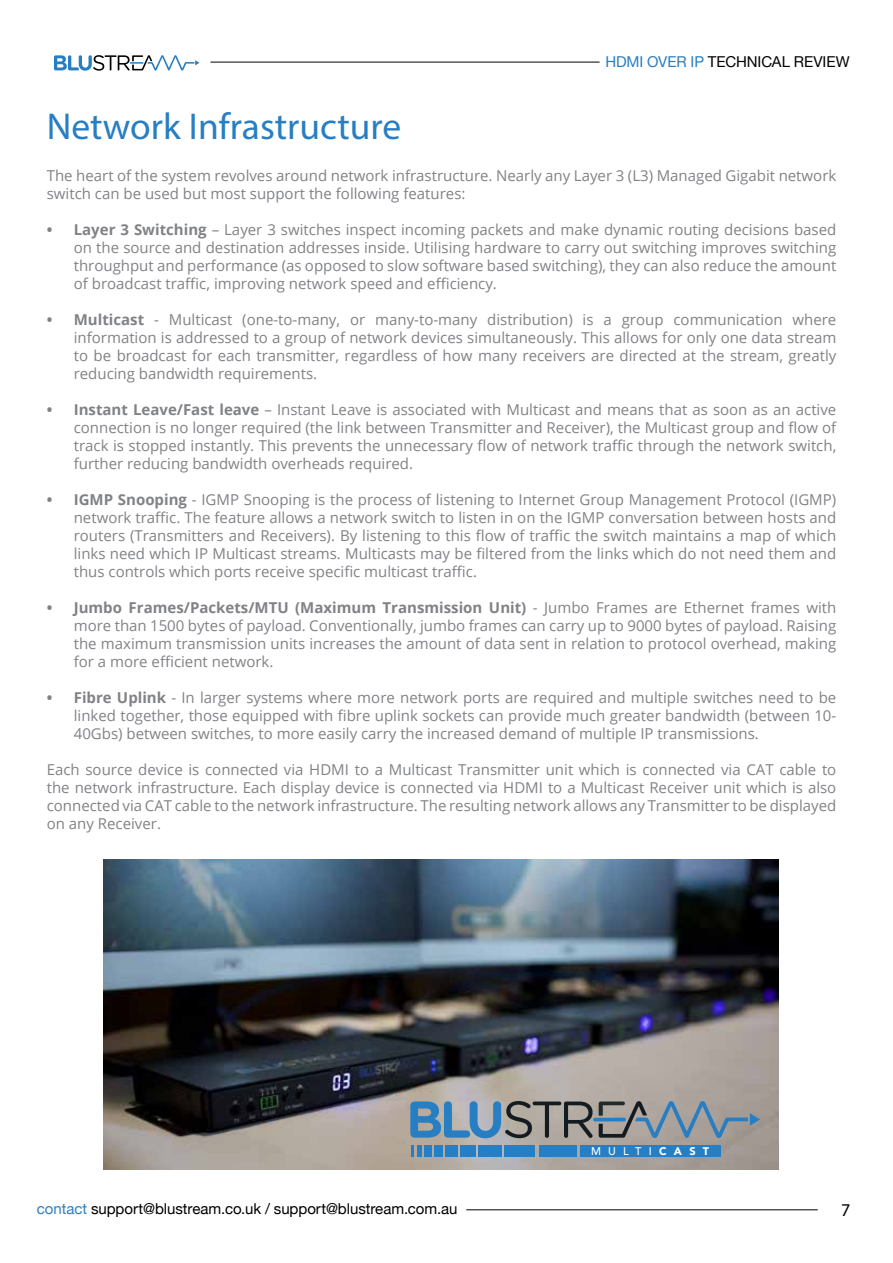
<style>
.page{position:relative;width:893px;height:1263px;background:#fff}
.page>*{position:absolute;margin:0;border:0;box-sizing:border-box;transform-origin:0 0}
.t1{font:37.5px "Myriad Pro";color:#277ec2}
.t2{font:18px "Myriad Pro";color:#000}
.t3{font:15px/18px "Open Sans";color:#808285;text-align:justify}
.t4{font:15px "Helvetica Neue";letter-spacing:-.005em;color:#000101}
.t5{font:500 10.95px "Avenir";letter-spacing:.66em;color:#fff}
.s1{color:#277ec2}
.s2{font-weight:700}
.s3{color:#2f7ec2}
.s4{font-weight:900}
</style>
<div class="page">
<hr style="left:466px;top:1209px;width:352px;height:1px;background:#000">
<hr style="left:210px;top:62px;width:390px;height:1px;background:#000">
<svg style="left:54px;top:55px;width:145px;height:16px"></svg>
<img style="left:103px;top:859px;width:675px;height:310px">
<svg style="left:410px;top:1101px;width:350px;height:37px;background:#808f99"></svg>
<div style="left:580px;top:1145px;width:141px;height:12px;background:#277ec2"></div>
<div style="left:504px;top:1145px;width:31px;height:12px;background:#277ec2"></div>
<div style="left:539px;top:1145px;width:38px;height:12px;background:#277ec2"></div>
<div style="left:478px;top:1145px;width:23px;height:12px;background:#277ec2"></div>
<div style="left:461px;top:1145px;width:15px;height:12px;background:#277ec2"></div>
<div style="left:446px;top:1145px;width:12px;height:12px;background:#277ec2"></div>
<div style="left:434px;top:1145px;width:9px;height:12px;background:#277ec2"></div>
<div style="left:425px;top:1145px;width:7px;height:12px;background:#277ec2"></div>
<div style="left:417px;top:1145px;width:5px;height:12px;background:#277ec2"></div>
<svg style="left:411px;top:1145px;width:3px;height:12px"></svg>
<p class="t4" style="left:605px;top:50px;width:246px"><span class="s1">HDMI OVER IP</span> TECHNICAL REVIEW</p>
<h1 class="t1" style="left:47px;top:103px;width:356px">Network Infrastructure</h1>
<p class="t3" style="left:47px;top:167px;width:791px">The heart of the system revolves around network infrastructure. Nearly any Layer 3 (L3) Managed Gigabit network switch can be used but most support the following features:</p>
<p class="t3" style="left:74px;top:221px;width:764px;text-indent:-27px"><span class="s2">• Layer 3 Switching</span> – Layer 3 switches inspect incoming packets and make dynamic routing decisions based on the source and destination addresses inside. Utilising hardware to carry out switching improves switching throughput and performance (as opposed to slow software based switching), they can also reduce the amount of broadcast traffic, improving network speed and efficiency.</p>
<p class="t3" style="left:74px;top:311px;width:764px;text-indent:-27px"><span class="s2">• Multicast</span> - Multicast (one-to-many, or many-to-many distribution) is a group communication where information is addressed to a group of network devices simultaneously. This allows for only one data stream to be broadcast for each transmitter, regardless of how many receivers are directed at the stream, greatly reducing bandwidth requirements.</p>
<p class="t3" style="left:74px;top:401px;width:764px;text-indent:-27px"><span class="s2">• Instant Leave/Fast leave</span> – Instant Leave is associated with Multicast and means that as soon as an active connection is no longer required (the link between Transmitter and Receiver), the Multicast group and flow of track is stopped instantly. This prevents the unnecessary flow of network traffic through the network switch, further reducing bandwidth overheads required.</p>
<p class="t3" style="left:74px;top:491px;width:764px;text-indent:-27px"><span class="s2">• IGMP Snooping</span> - IGMP Snooping is the process of listening to Internet Group Management Protocol (IGMP) network traffic. The feature allows a network switch to listen in on the IGMP conversation between hosts and routers (Transmitters and Receivers). By listening to this flow of traffic the switch maintains a map of which links need which IP Multicast streams. Multicasts may be filtered from the links which do not need them and thus controls which ports receive specific multicast traffic.</p>
<p class="t3" style="left:74px;top:599px;width:764px;text-indent:-27px"><span class="s2">• Jumbo Frames/Packets/MTU (Maximum Transmission Unit)</span> - Jumbo Frames are Ethernet frames with more than 1500 bytes of payload. Conventionally, jumbo frames can carry up to 9000 bytes of payload. Raising the maximum transmission units increases the amount of data sent in relation to protocol overhead, making for a more efficient network.</p>
<p class="t3" style="left:74px;top:689px;width:764px;text-indent:-27px"><span class="s2">• Fibre Uplink</span> - In larger systems where more network ports are required and multiple switches need to be linked together, those equipped with fibre uplink sockets can provide much greater bandwidth (between 10- 40Gbs) between switches, to more easily carry the increased demand of multiple IP transmissions.</p>
<p class="t3" style="left:47px;top:761px;width:791px">Each source device is connected via HDMI to a Multicast Transmitter unit which is connected via CAT cable to the network infrastructure. Each display device is connected via HDMI to a Multicast Receiver unit which is also connected via CAT cable to the network infrastructure. The resulting network allows any Transmitter to be displayed on any Receiver.</p>
<p class="t4" style="left:37px;top:1198px;width:422px"><span class="s3">contact</span> support@blustream.co.uk / support@blustream.com.au</p>
<p class="t5" style="left:591px;top:1142px;width:120px">MULTI<span class="s4">CAST</span></p>
<p class="t2" style="left:841px;top:1199px;width:11px">7</p>
</div>
